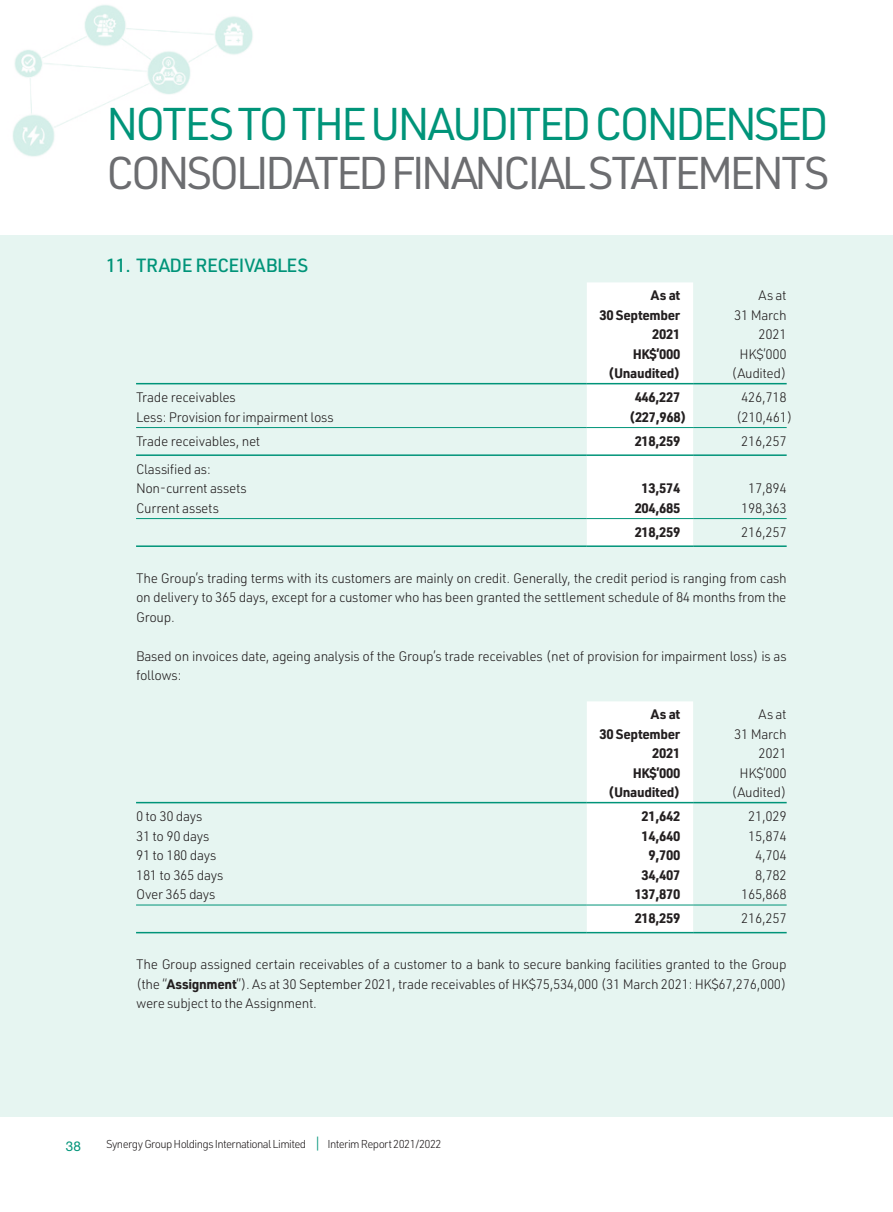
<style>
.page{position:relative;width:893px;height:1212px;background:#fff}
.page>*{position:absolute;margin:0;border:0;box-sizing:border-box;transform-origin:0 0}
.t1{font:45px "URWDIN";letter-spacing:-.085em;color:#6c6d70}
.t2{font:45px "URWDIN";letter-spacing:-.08em;color:#009479}
.Heading_1{font:500 18.75px "URWDIN";letter-spacing:-.03em;color:#009479}
.Body_Text{font:300 13.5px/19.5px "URWDIN";letter-spacing:-.025em;color:#231f20;text-align:justify}
.Body_Text-2{font:700 13.5px "URWDIN";letter-spacing:-.025em;color:#231f20}
.t3{font:13.5px "Helvetica Neue LT Std";color:#009479}
.t4{font:300 11.25px "URWDIN";letter-spacing:-.055em;color:#231f20}
.s1{font-weight:700}
.s2{font-size:15.75px;color:#009479}
</style>
<div class="page">
<img style="left:13px;top:5px;width:240px;height:152px">
<div style="left:0;top:235px;width:893px;height:881px;background:#e6f5f1"></div>
<div style="left:587px;top:282px;width:106px;height:263px;background:#fff"></div>
<hr style="left:136px;top:383px;width:451px;height:1px;background:#009479">
<hr style="left:587px;top:383px;width:106px;height:1px;background:#009479">
<hr style="left:693px;top:383px;width:94px;height:1px;background:#009479">
<hr style="left:136px;top:427px;width:451px;height:1px;background:#009479">
<hr style="left:587px;top:427px;width:106px;height:1px;background:#009479">
<hr style="left:693px;top:427px;width:94px;height:1px;background:#009479">
<hr style="left:136px;top:454px;width:451px;height:2px;background:#009479">
<hr style="left:587px;top:454px;width:106px;height:2px;background:#009479">
<hr style="left:693px;top:454px;width:94px;height:2px;background:#009479">
<hr style="left:136px;top:518px;width:451px;height:1px;background:#009479">
<hr style="left:587px;top:518px;width:106px;height:1px;background:#009479">
<hr style="left:693px;top:518px;width:94px;height:1px;background:#009479">
<hr style="left:136px;top:545px;width:451px;height:2px;background:#009479">
<hr style="left:587px;top:545px;width:106px;height:2px;background:#009479">
<hr style="left:693px;top:545px;width:94px;height:2px;background:#009479">
<div style="left:587px;top:701px;width:106px;height:230px;background:#fff"></div>
<hr style="left:136px;top:802px;width:451px;height:1px;background:#009479">
<hr style="left:587px;top:802px;width:106px;height:1px;background:#009479">
<hr style="left:693px;top:802px;width:94px;height:1px;background:#009479">
<hr style="left:136px;top:905px;width:451px;height:1px;background:#009479">
<hr style="left:587px;top:905px;width:106px;height:1px;background:#009479">
<hr style="left:693px;top:905px;width:94px;height:1px;background:#009479">
<hr style="left:136px;top:932px;width:451px;height:1px;background:#009479">
<hr style="left:587px;top:932px;width:106px;height:1px;background:#009479">
<hr style="left:693px;top:932px;width:94px;height:1px;background:#009479">
<h1 class="t2" style="left:106px;top:94px;width:724px">NOTES TO THE UNAUDITED CONDENSED</h1>
<h1 class="t1" style="left:106px;top:143px;width:725px">CONSOLIDATED FINANCIAL STATEMENTS</h1>
<p class="Heading_1" style="left:106px;top:252px;width:204px">11. TRADE RECEIVABLES</p>
<p class="Body_Text-2" style="left:651px;top:286px;width:31px">As at</p>
<p class="Body_Text" style="left:759px;top:285px;width:30px">As at</p>
<p class="Body_Text-2" style="left:599px;top:306px;width:82px">30 September</p>
<p class="Body_Text" style="left:734px;top:305px;width:54px">31 March</p>
<p class="Body_Text-2" style="left:652px;top:325px;width:30px">2021</p>
<p class="Body_Text" style="left:758px;top:324px;width:30px">2021</p>
<p class="Body_Text-2" style="left:633px;top:345px;width:49px">HK$’000</p>
<p class="Body_Text" style="left:740px;top:344px;width:49px">HK$’000</p>
<p class="Body_Text-2" style="left:608px;top:364px;width:74px">(Unaudited)</p>
<p class="Body_Text" style="left:732px;top:363px;width:57px">(Audited)</p>
<p class="Body_Text" style="left:136px;top:387px;width:101px">Trade receivables</p>
<p class="Body_Text-2" style="left:635px;top:388px;width:47px">446,227</p>
<p class="Body_Text" style="left:741px;top:387px;width:47px">426,718</p>
<p class="Body_Text" style="left:136px;top:407px;width:199px">Less: Provision for impairment loss</p>
<p class="Body_Text-2" style="left:629px;top:408px;width:59px">(227,968)</p>
<p class="Body_Text" style="left:736px;top:407px;width:58px">(210,461)</p>
<p class="Body_Text" style="left:136px;top:431px;width:126px">Trade receivables, net</p>
<p class="Body_Text-2" style="left:635px;top:432px;width:47px">218,259</p>
<p class="Body_Text" style="left:741px;top:431px;width:47px">216,257</p>
<p class="Body_Text" style="left:136px;top:459px;width:76px">Classified as:</p>
<p class="Body_Text" style="left:136px;top:478px;width:112px">Non-current assets</p>
<p class="Body_Text-2" style="left:642px;top:479px;width:40px">13,574</p>
<p class="Body_Text" style="left:748px;top:478px;width:40px">17,894</p>
<p class="Body_Text" style="left:136px;top:498px;width:84px">Current assets</p>
<p class="Body_Text-2" style="left:635px;top:499px;width:47px">204,685</p>
<p class="Body_Text" style="left:741px;top:498px;width:47px">198,363</p>
<p class="Body_Text-2" style="left:635px;top:523px;width:47px">218,259</p>
<p class="Body_Text" style="left:741px;top:522px;width:47px">216,257</p>
<p class="Body_Text" style="left:136px;top:568px;width:652px">The Group’s trading terms with its customers are mainly on credit. Generally, the credit period is ranging from cash on delivery to 365 days, except for a customer who has been granted the settlement schedule of 84 months from the Group.</p>
<p class="Body_Text" style="left:136px;top:646px;width:652px">Based on invoices date, ageing analysis of the Group’s trade receivables (net of provision for impairment loss) is as follows:</p>
<p class="Body_Text-2" style="left:651px;top:705px;width:31px">As at</p>
<p class="Body_Text" style="left:759px;top:704px;width:30px">As at</p>
<p class="Body_Text-2" style="left:599px;top:725px;width:82px">30 September</p>
<p class="Body_Text" style="left:734px;top:724px;width:54px">31 March</p>
<p class="Body_Text-2" style="left:652px;top:744px;width:30px">2021</p>
<p class="Body_Text" style="left:758px;top:743px;width:30px">2021</p>
<p class="Body_Text-2" style="left:633px;top:764px;width:49px">HK$’000</p>
<p class="Body_Text" style="left:740px;top:763px;width:49px">HK$’000</p>
<p class="Body_Text-2" style="left:608px;top:783px;width:74px">(Unaudited)</p>
<p class="Body_Text" style="left:732px;top:782px;width:57px">(Audited)</p>
<p class="Body_Text" style="left:136px;top:806px;width:68px">0 to 30 days</p>
<p class="Body_Text-2" style="left:642px;top:807px;width:40px">21,642</p>
<p class="Body_Text" style="left:748px;top:806px;width:40px">21,029</p>
<p class="Body_Text" style="left:136px;top:826px;width:75px">31 to 90 days</p>
<p class="Body_Text-2" style="left:642px;top:827px;width:40px">14,640</p>
<p class="Body_Text" style="left:748px;top:826px;width:40px">15,874</p>
<p class="Body_Text" style="left:136px;top:845px;width:82px">91 to 180 days</p>
<p class="Body_Text-2" style="left:649px;top:846px;width:33px">9,700</p>
<p class="Body_Text" style="left:755px;top:845px;width:33px">4,704</p>
<p class="Body_Text" style="left:136px;top:865px;width:89px">181 to 365 days</p>
<p class="Body_Text-2" style="left:642px;top:866px;width:40px">34,407</p>
<p class="Body_Text" style="left:755px;top:865px;width:33px">8,782</p>
<p class="Body_Text" style="left:136px;top:884px;width:81px">Over 365 days</p>
<p class="Body_Text-2" style="left:635px;top:885px;width:47px">137,870</p>
<p class="Body_Text" style="left:741px;top:884px;width:47px">165,868</p>
<p class="Body_Text-2" style="left:635px;top:909px;width:47px">218,259</p>
<p class="Body_Text" style="left:741px;top:908px;width:47px">216,257</p>
<p class="Body_Text" style="left:136px;top:954px;width:652px">The Group assigned certain receivables of a customer to a bank to secure banking facilities granted to the Group (the “<span class="s1">Assignment</span>”). As at 30 September 2021, trade receivables of HK$75,534,000 (31 March 2021: HK$67,276,000) were subject to the Assignment.</p>
<p class="t3" style="left:66px;top:1138px;width:17px">38</p>
<p class="t4" style="left:106px;top:1136px;width:337px">Synergy Group Holdings International Limited <span class="s2">|</span> Interim Report 2021/2022</p>
</div>
